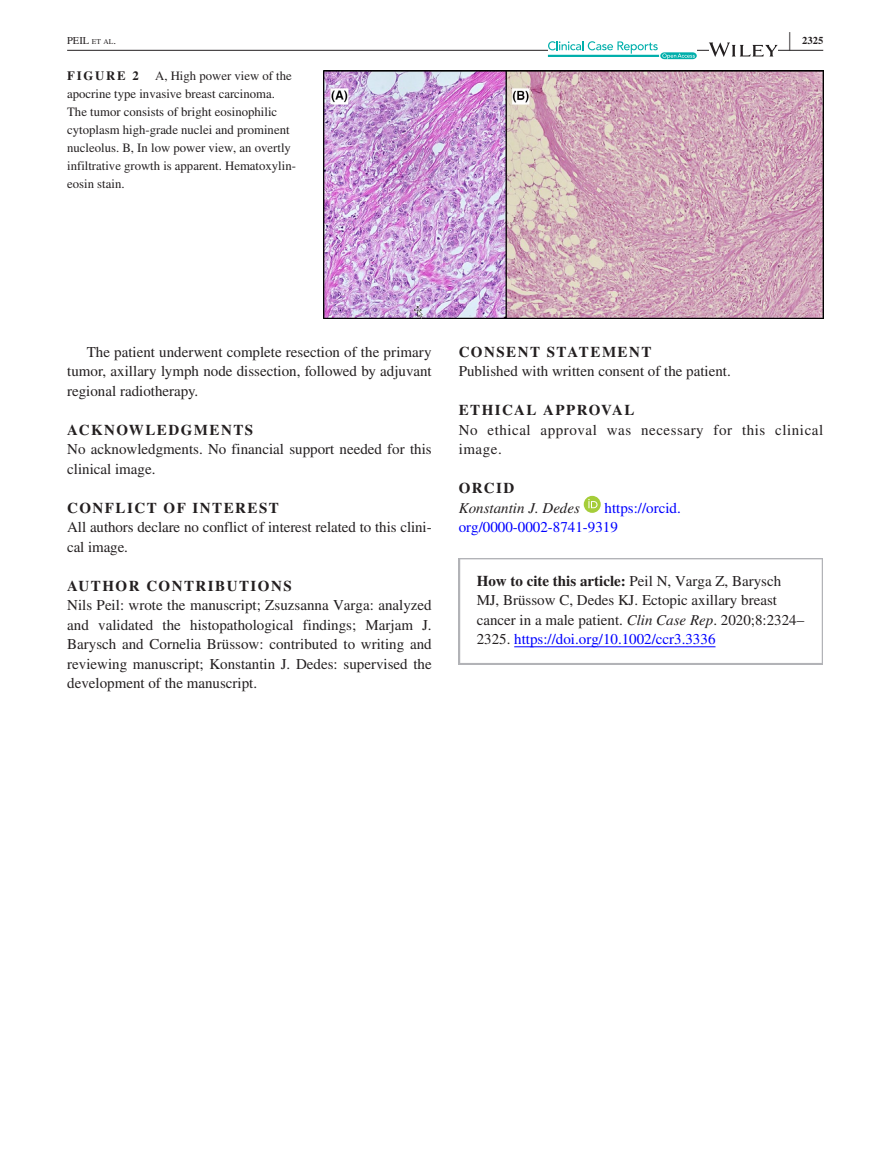
<style>
.page{position:relative;width:893px;height:1174px;background:#fff}
.page>*{position:absolute;margin:0;border:0;box-sizing:border-box;transform-origin:0 0}
.t1{font:700 25.95px "STIX";color:#231f20;scale:.36 1}
.t2{font:15px/19.5px "STIX";color:#231f20}
.t3{font:700 15px "STIX";letter-spacing:.1em;color:#231f20}
.t4{font:15px/19.5px "STIX";letter-spacing:.035em;color:#231f20}
.t5{font:15px/19.5px "STIX";color:#00f}
.t6{font:italic 15px "STIX";color:#231f20}
.t7{font:12.75px/18px "STIX";color:#231f20}
.t8{font:700 12.75px "STIX";letter-spacing:.14em;color:#231f20}
.t9{font:10.5px "STIX";color:#231f20}
.t10{font:700 10.5px "STIX";color:#231f20}
.s1{font-size:7.35px}
.s2{font-weight:700}
.s3{font-style:italic}
.s4{color:#00f}
</style>
<div class="page">
<hr style="left:67px;top:50px;width:756px;height:1px;background:#231f20">
<svg style="left:548px;top:41px;width:149px;height:18px"></svg>
<svg style="left:709px;top:42px;width:69px;height:15px"></svg>
<div style="left:459px;top:558px;width:364px;height:106px;background:#b2b3b7"></div>
<div style="left:460px;top:559px;width:362px;height:104px;background:#fff"></div>
<hr style="left:514px;top:646px;width:201px;height:1px;background:#00f">
<svg style="left:584px;top:496px;width:17px;height:17px"></svg>
<svg style="left:588px;top:499px;width:9px;height:9px"></svg>
<img style="left:324px;top:70px;width:499px;height:249px">
<h1 class="t1" style="left:789px;top:26px;width:7px">|</h1>
<p class="t9" style="left:67px;top:33px;width:50px">PEIL <span class="s1">et al</span>.</p>
<p class="t10" style="left:802px;top:34px;width:22px">2325</p>
<p class="t8" style="left:67px;top:68px;width:73px">FIGURE 2</p>
<p class="t7" style="left:67px;top:67px;width:230px;text-indent:88px">A, High power view of the apocrine type invasive breast carcinoma.<br>The tumor consists of bright eosinophilic cytoplasm high-grade nuclei and prominent nucleolus. B, In low power view, an overtly infiltrative growth is apparent. Hematoxylin&shy;eosin stain.</p>
<p class="t2" style="left:67px;top:343px;width:366px;text-align:justify;text-indent:20px">The patient underwent complete resection of the primary tumor, axillary lymph node dissection, followed by adjuvant regional radiotherapy.</p>
<p class="t3" style="left:67px;top:421px;width:188px">ACKNOWLEDGMENTS</p>
<p class="t2" style="left:67px;top:440px;width:366px">No acknowledgments. No financial support needed for this clinical image.</p>
<p class="t3" style="left:67px;top:499px;width:213px">CONFLICT OF INTEREST</p>
<p class="t2" style="left:67px;top:518px;width:366px">All authors declare no conflict of interest related to this clini&shy;cal image.</p>
<p class="t3" style="left:67px;top:577px;width:226px">AUTHOR CONTRIBUTIONS</p>
<p class="t2" style="left:67px;top:596px;width:366px;text-align:justify">Nils Peil: wrote the manuscript; Zsuzsanna Varga: analyzed and validated the histopathological findings; Marjam J.<br>Barysch and Cornelia Brüssow: contributed to writing and reviewing manuscript; Konstantin J. Dedes: supervised the development of the manuscript.</p>
<p class="t3" style="left:459px;top:343px;width:194px">CONSENT STATEMENT</p>
<p class="t2" style="left:459px;top:362px;width:274px">Published with written consent of the patient.</p>
<p class="t3" style="left:459px;top:401px;width:177px">ETHICAL APPROVAL</p>
<p class="t4" style="left:459px;top:421px;width:366px">No ethical approval was necessary for this clinical image.</p>
<p class="t3" style="left:459px;top:479px;width:57px">ORCID</p>
<p class="t6" style="left:459px;top:497px;width:123px">Konstantin J. Dedes</p>
<p class="t5" style="left:459px;top:499px;width:224px;text-indent:146px">https://orcid. org/0000-0002-8741-9319</p>
<p class="t2" style="left:477px;top:572px;width:329px"><span class="s2">How to cite this article:</span> Peil N, Varga Z, Barysch MJ, Brüssow C, Dedes KJ. Ectopic axillary breast cancer in a male patient. <span class="s3">Clin Case Rep</span>. 2020;8:2324– 2325. <span class="s4">https://doi.org/10.1002/ccr3.3336</span></p>
</div>
